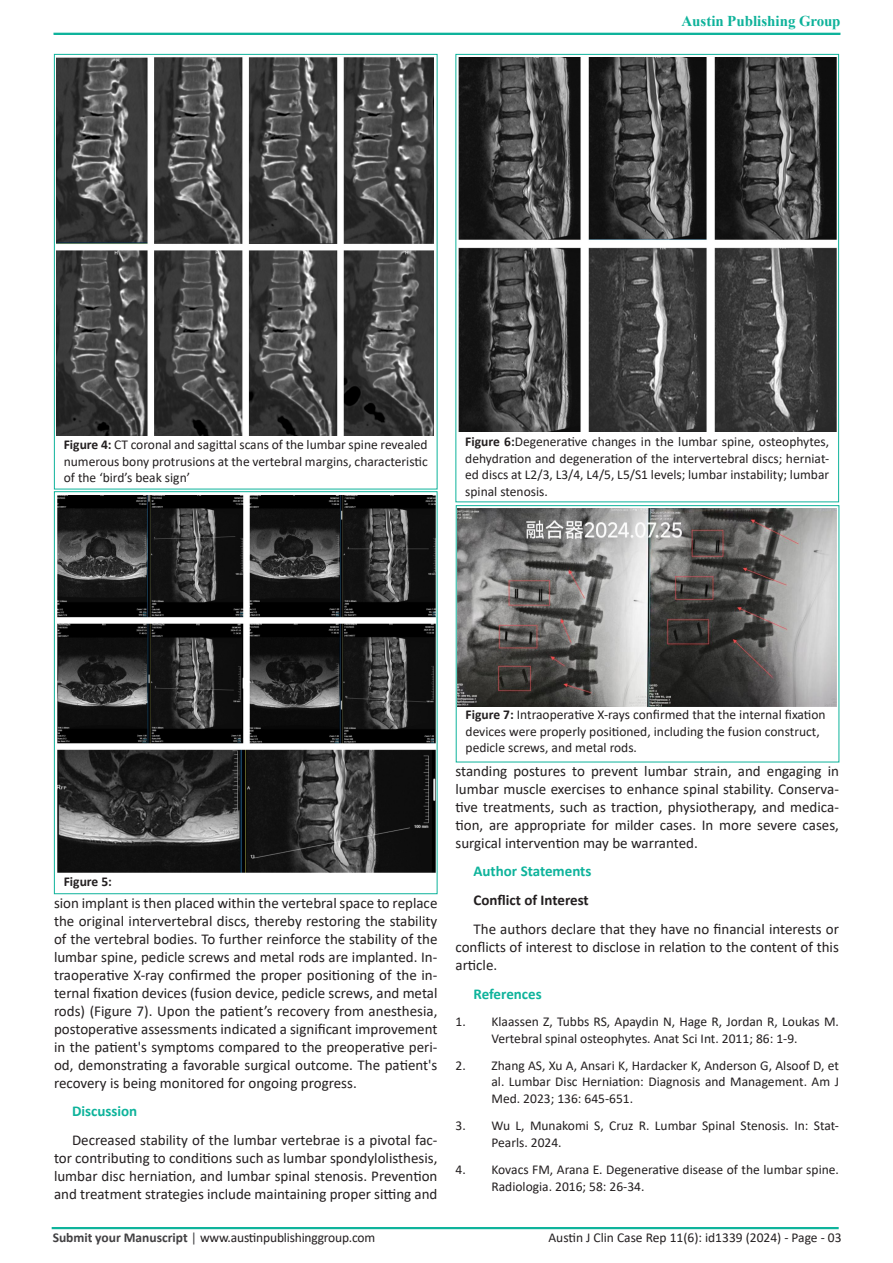
<style>
.page{position:relative;width:893px;height:1263px;background:#fff}
.page>*{position:absolute;margin:0;border:0;box-sizing:border-box;transform-origin:0 0}
.t1{font:15px/18px "Calibri";color:#231f20;text-align:justify}
.t2{font:700 15px "Calibri";color:#0eb39b}
.t3{font:700 15px "Times New Roman";color:#0eb29a}
.t4{font:700 15px "Calibri";color:#231f20}
.t5{font:13.5px/16.5px "Calibri";color:#231f20;text-align:justify}
.t6{font:700 13.5px "Calibri";color:#231f20}
.s1{color:#0eb39b}
.s2{font-weight:700}
.s3{font-weight:700;color:#414042}
.s4{color:#414042}
</style>
<div class="page">
<div style="left:53px;top:33px;width:787px;height:2px;border:2px solid #0eb39b"></div>
<div style="left:52px;top:1227px;width:787px;height:2px;border:2px solid #0eb39b"></div>
<img style="left:57px;top:57px;width:376px;height:379px">
<div style="left:54px;top:491px;width:383px;height:403px;border:1px solid #0eb39b"></div>
<img style="left:57px;top:495px;width:378px;height:378px">
<img style="left:459px;top:57px;width:377px;height:375px">
<div style="left:456px;top:505px;width:383px;height:257px;border:1px solid #0eb39b"></div>
<img style="left:458px;top:509px;width:379px;height:197px">
<p class="t3" style="left:681px;top:10px;width:161px"><span class="s1">A</span>ustin Publishing Group</p>
<p class="t5" style="left:64px;top:436px;width:365px"><span class="s2">Figure 4:</span> CT coronal and sagittal scans of the lumbar spine revealed numerous bony protrusions at the vertebral margins, characteristic of the ‘bird’s beak sign’</p>
<p class="t5" style="left:465px;top:433px;width:365px"><span class="s2">Figure 6:</span>Degenerative changes in the lumbar spine, osteophytes, dehydration and degeneration of the intervertebral discs; herniat&shy;ed discs at L2/3, L3/4, L4/5, L5/S1 levels; lumbar instability; lumbar spinal stenosis.</p>
<p class="t6" style="left:64px;top:872px;width:50px">Figure 5:</p>
<p class="t1" style="left:54px;top:893px;width:385px">sion implant is then placed within the vertebral space to replace the original intervertebral discs, thereby restoring the stability of the vertebral bodies. To further reinforce the stability of the lumbar spine, pedicle screws and metal rods are implanted. In&shy;traoperative X-ray confirmed the proper positioning of the in&shy;ternal fixation devices (fusion device, pedicle screws, and metal rods) (Figure 7). Upon the patient’s recovery from anesthesia, postoperative assessments indicated a significant improvement in the patient's symptoms compared to the preoperative peri&shy;od, demonstrating a favorable surgical outcome. The patient's recovery is being monitored for ongoing progress.</p>
<p class="t2" style="left:72px;top:1101px;width:67px">Discussion</p>
<p class="t1" style="left:54px;top:1131px;width:385px;text-indent:18px">Decreased stability of the lumbar vertebrae is a pivotal fac&shy;tor contributing to conditions such as lumbar spondylolisthesis, lumbar disc herniation, and lumbar spinal stenosis. Prevention and treatment strategies include maintaining proper sitting and</p>
<p class="t5" style="left:466px;top:706px;width:362px;text-align:left"><span class="s2">Figure 7:</span> Intraoperative X-rays confirmed that the internal fixation devices were properly positioned, including the fusion construct, pedicle screws, and metal rods.</p>
<p class="t1" style="left:455px;top:761px;width:385px">standing postures to prevent lumbar strain, and engaging in lumbar muscle exercises to enhance spinal stability. Conserva&shy;tive treatments, such as traction, physiotherapy, and medica&shy;tion, are appropriate for milder cases. In more severe cases, surgical intervention may be warranted.</p>
<p class="t2" style="left:473px;top:861px;width:120px">Author Statements</p>
<p class="t4" style="left:473px;top:890px;width:117px">Conflict of Interest</p>
<p class="t1" style="left:455px;top:920px;width:385px;text-indent:18px">The authors declare that they have no financial interests or conflicts of interest to disclose in relation to the content of this article.</p>
<p class="t2" style="left:473px;top:983px;width:70px">References</p>
<p class="t5" style="left:455px;top:1013px;width:385px;text-align:center">1. Klaassen Z, Tubbs RS, Apaydin N, Hage R, Jordan R, Loukas M.<br>Vertebral spinal osteophytes. Anat Sci Int. 2011; 86: 1-9.</p>
<p class="t5" style="left:491px;top:1057px;width:349px;text-indent:-36px">2. Zhang AS, Xu A, Ansari K, Hardacker K, Anderson G, Alsoof D, et al. Lumbar Disc Herniation: Diagnosis and Management. Am J Med. 2023; 136: 645-651.</p>
<p class="t5" style="left:491px;top:1117px;width:349px;text-indent:-36px">3. Wu L, Munakomi S, Cruz R. Lumbar Spinal Stenosis. In: Stat-<br>Pearls. 2024.</p>
<p class="t5" style="left:491px;top:1161px;width:349px;text-indent:-36px">4. Kovacs FM, Arana E. Degenerative disease of the lumbar spine.<br>Radiologia. 2016; 58: 26-34.</p>
<p class="t5" style="left:53px;top:1228px;width:324px"><span class="s3">Submit your Manuscript</span> <span class="s4">|</span> www.austinpublishinggroup.com</p>
<p class="t5" style="left:548px;top:1229px;width:295px">Austin J Clin Case Rep 11(6): id1339 (2024) - Page - 03</p>
</div>
